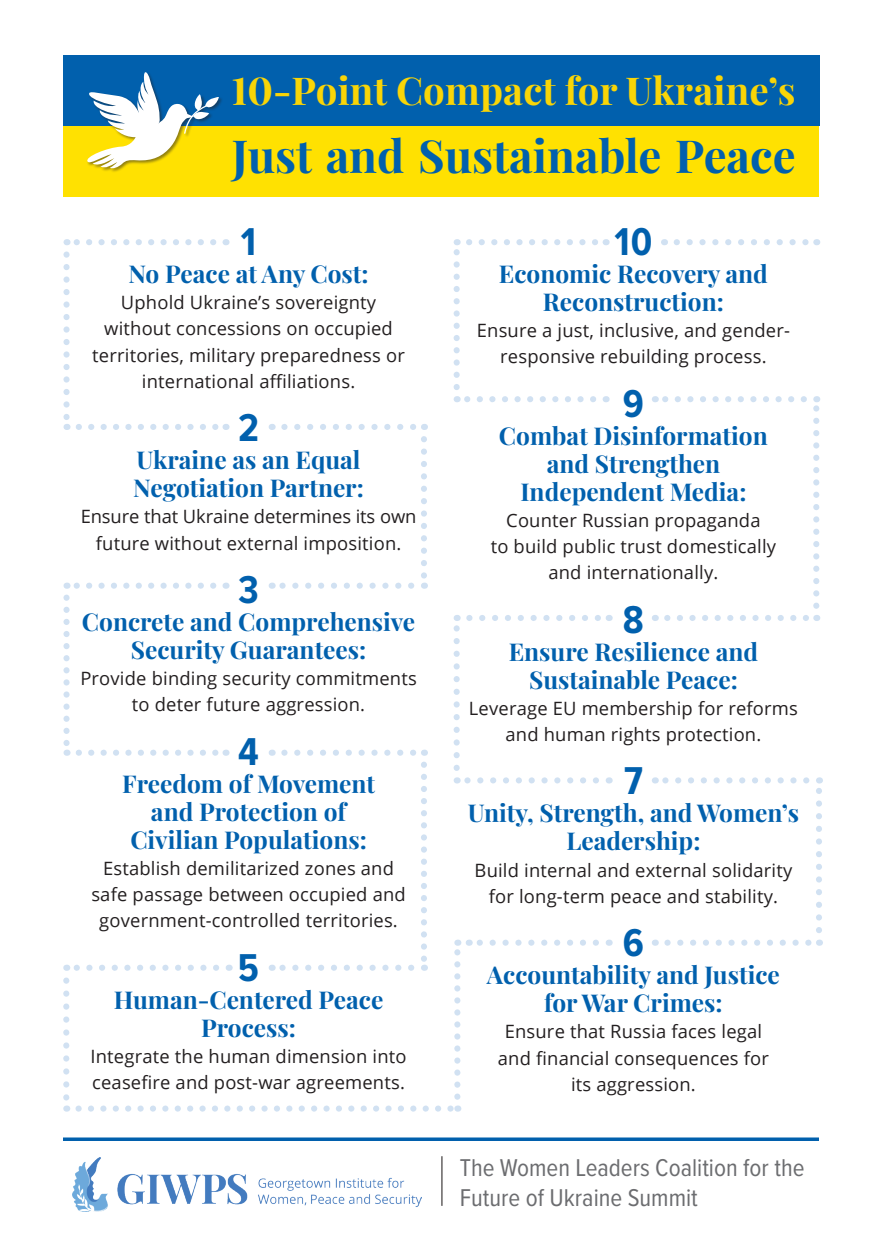
<style>
.page{position:relative;width:882px;height:1260px;background:#fff}
.page>*{position:absolute;margin:0;border:0;box-sizing:border-box;transform-origin:0 0}
.t1{font:700 45.5px "Playfair Display";color:#0160ad}
.t2{font:700 40.25px "Proxima Nova Cond";color:#0160ad}
.t3{font:700 38.32px "Playfair Display";letter-spacing:.005em;color:#f9d507}
.t4{font:25.2px/29.4px "Proxima Nova Cond";color:#6c6d70}
.t5{font:700 24.5px/28px "Playfair Display";color:#0160ad;text-align:center}
.t6{font:18.38px/26.2px "Open Sans";letter-spacing:.01em;color:#231f20;text-align:center}
.s1{font-weight:800}
</style>
<div class="page">
<img style="left:72px;top:1157px;width:350px;height:54px">
<hr style="left:441px;top:1156px;width:1px;height:50px;background:#231f20">
<hr style="left:63px;top:1138px;width:756px;height:3px;background:#0160ad">
<div style="left:67px;top:126px;width:752px;height:71px;background:#ffe101"></div>
<div style="left:66px;top:55px;width:753px;height:71px;background:#0160ad"></div>
<div style="left:63px;top:126px;width:177px;height:71px;background:#ffe101"></div>
<div style="left:63px;top:55px;width:177px;height:71px;background:#0160ad"></div>
<img style="left:102px;top:98px;width:120px;height:74px">
<svg style="left:87px;top:72px;width:132px;height:97px"></svg>
<svg style="left:79px;top:424px;width:140px;height:6px"></svg>
<svg style="left:67px;top:239px;width:146px;height:6px"></svg>
<svg style="left:63px;top:255px;width:7px;height:175px"></svg>
<svg style="left:284px;top:424px;width:132px;height:6px"></svg>
<svg style="left:421px;top:439px;width:6px;height:150px"></svg>
<svg style="left:272px;top:583px;width:139px;height:6px"></svg>
<svg style="left:79px;top:750px;width:140px;height:6px"></svg>
<svg style="left:67px;top:583px;width:146px;height:6px"></svg>
<svg style="left:63px;top:598px;width:7px;height:158px"></svg>
<svg style="left:284px;top:750px;width:132px;height:6px"></svg>
<svg style="left:421px;top:765px;width:6px;height:206px"></svg>
<svg style="left:272px;top:965px;width:139px;height:6px"></svg>
<svg style="left:73px;top:965px;width:143px;height:6px"></svg>
<svg style="left:79px;top:1106px;width:372px;height:6px"></svg>
<svg style="left:63px;top:981px;width:6px;height:131px"></svg>
<svg style="left:454px;top:940px;width:6px;height:157px"></svg>
<svg style="left:667px;top:940px;width:145px;height:6px"></svg>
<svg style="left:816px;top:777px;width:6px;height:153px"></svg>
<svg style="left:655px;top:777px;width:151px;height:6px"></svg>
<svg style="left:469px;top:615px;width:132px;height:6px"></svg>
<svg style="left:457px;top:777px;width:139px;height:6px"></svg>
<svg style="left:454px;top:615px;width:6px;height:153px"></svg>
<svg style="left:667px;top:615px;width:142px;height:6px"></svg>
<svg style="left:813px;top:396px;width:6px;height:210px"></svg>
<svg style="left:655px;top:396px;width:149px;height:6px"></svg>
<svg style="left:469px;top:239px;width:129px;height:6px"></svg>
<svg style="left:457px;top:396px;width:136px;height:6px"></svg>
<svg style="left:454px;top:239px;width:6px;height:148px"></svg>
<svg style="left:677px;top:239px;width:132px;height:6px"></svg>
<svg style="left:469px;top:940px;width:127px;height:6px"></svg>
<h3 class="t3" style="left:232px;top:61px;width:565px"><span class="s1">10</span>-Point Compact for <span class="s1">U</span>kraine’s</h3>
<h1 class="t1" style="left:232px;top:121px;width:565px">Just and Sustainable Peace</h1>
<h2 class="t2" style="left:241px;top:212px;width:17px">1</h2>
<h3 class="t5" style="left:128px;top:258px;width:242px">No Peace at Any Cost:</h3>
<p class="t6" style="left:92px;top:289px;width:314px">Uphold Ukraine’s sovereignty without concessions on occupied territories, military preparedness or international affiliations.</p>
<h2 class="t2" style="left:238px;top:398px;width:22px">2</h2>
<h3 class="t5" style="left:133px;top:444px;width:232px;text-align:left">Ukraine as an Equal<br>Negotiation Partner:</h3>
<p class="t6" style="left:81px;top:503px;width:337px">Ensure that Ukraine determines its own future without external imposition.</p>
<h2 class="t2" style="left:238px;top:560px;width:22px">3</h2>
<h3 class="t5" style="left:82px;top:606px;width:335px">Concrete and Comprehensive<br>Security Guarantees:</h3>
<p class="t6" style="left:80px;top:665px;width:338px">Provide binding security commitments to deter future aggression.</p>
<h2 class="t2" style="left:238px;top:722px;width:22px">4</h2>
<h3 class="t5" style="left:122px;top:767px;width:254px">Freedom of Movement and Protection of<br>Civilian Populations:</h3>
<p class="t6" style="left:91px;top:855px;width:316px">Establish demilitarized zones and safe passage between occupied and government-controlled territories.</p>
<h2 class="t2" style="left:238px;top:938px;width:23px">5</h2>
<h3 class="t5" style="left:114px;top:983px;width:271px">Human-Centered Peace<br>Process:</h3>
<p class="t6" style="left:91px;top:1043px;width:318px;text-align:left">Integrate the human dimension into ceasefire and post-war agreements.</p>
<h2 class="t2" style="left:615px;top:212px;width:39px">10</h2>
<h3 class="t5" style="left:499px;top:258px;width:270px">Economic Recovery and<br>Reconstruction:</h3>
<p class="t6" style="left:477px;top:317px;width:315px">Ensure a just, inclusive, and gender&shy;responsive rebuilding process.</p>
<h2 class="t2" style="left:623px;top:374px;width:23px">9</h2>
<h3 class="t5" style="left:499px;top:419px;width:270px">Combat Disinformation and Strengthen<br>Independent Media:</h3>
<p class="t6" style="left:491px;top:507px;width:287px">Counter Russian propaganda<br>to build public trust domestically and internationally.</p>
<h2 class="t2" style="left:623px;top:590px;width:23px">8</h2>
<h3 class="t5" style="left:509px;top:635px;width:251px">Ensure Resilience and<br>Sustainable Peace:</h3>
<p class="t6" style="left:469px;top:695px;width:331px">Leverage EU membership for reforms and human rights protection.</p>
<h2 class="t2" style="left:624px;top:751px;width:20px">7</h2>
<h3 class="t5" style="left:468px;top:797px;width:333px">Unity, Strength, and Women’s<br>Leadership:</h3>
<p class="t6" style="left:475px;top:856px;width:319px">Build internal and external solidarity for long-term peace and stability.</p>
<h2 class="t2" style="left:623px;top:913px;width:23px">6</h2>
<h3 class="t5" style="left:487px;top:959px;width:295px">Accountability and Justice for War Crimes:</h3>
<p class="t6" style="left:498px;top:1018px;width:273px">Ensure that Russia faces legal and financial consequences for its aggression.</p>
<h3 class="t4" style="left:460px;top:1152px;width:346px">The Women Leaders Coalition for the<br>Future of Ukraine Summit</h3>
</div>
